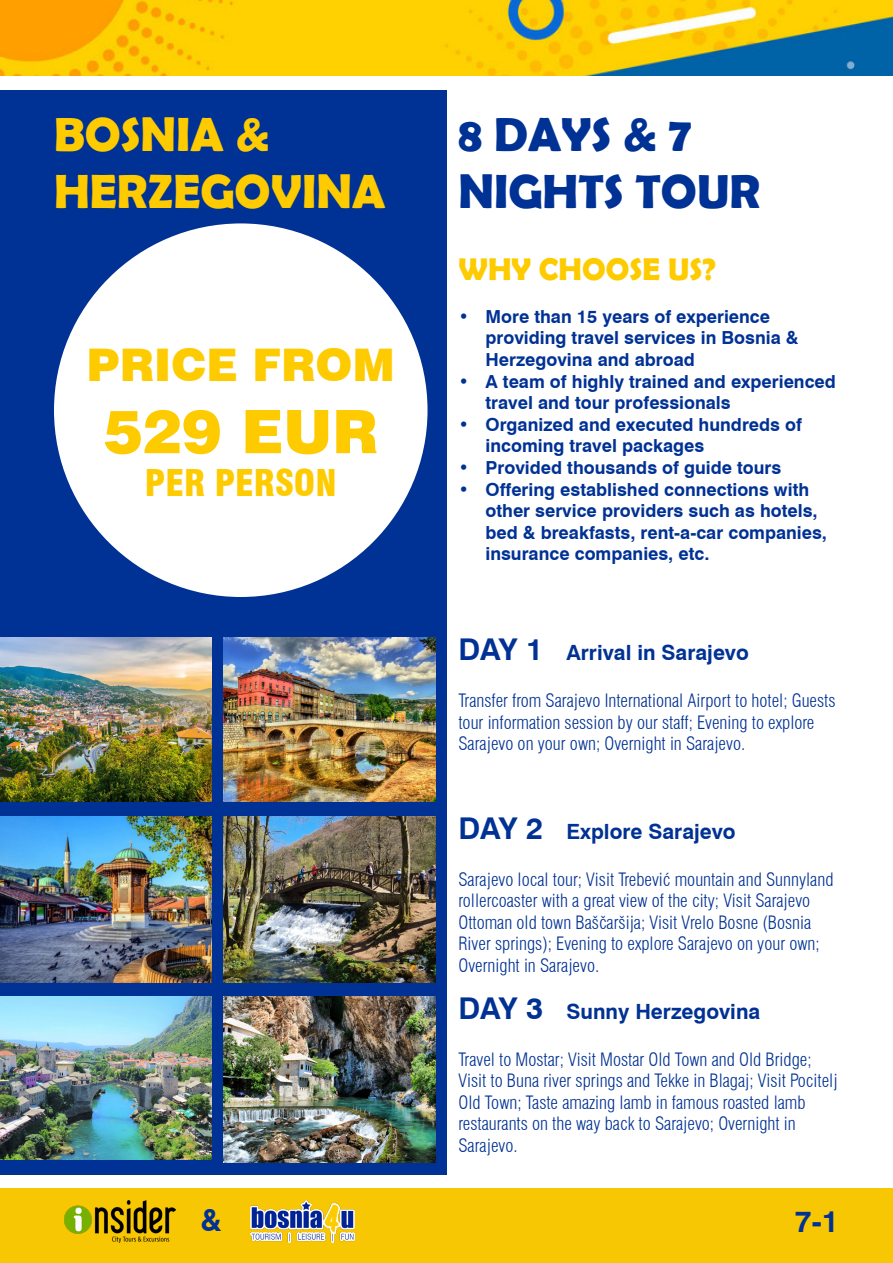
<style>
.page{position:relative;width:893px;height:1263px;background:#fff}
.page>*{position:absolute;margin:0;border:0;box-sizing:border-box;transform-origin:0 0}
.t1{font:900 60px "Swiss 721 BT";color:#fecb00}
.t2{font:700 48px "Berlin Sans FB Demi";color:#fecb00}
.t3{font:700 48px/57.6px "Berlin Sans FB Demi";color:#003194}
.t4{font:900 45px "Swiss 721 BT";color:#fecb00}
.t5{font:900 condensed 36px "Swiss 721 BT";color:#fecb00}
.t6{font:700 31.5px "Berlin Sans FB Demi";color:#fecb00}
.t7{font:700 30px "Swiss 721 BT";color:#003194}
.t8{font:700 21px "Swiss 721 BT";color:#003194}
.t9{font:300 condensed 18px/21.6px "Swiss 721 BT";color:#003194}
.t10{font:700 18px/21.6px "Swiss 721 BT";color:#003194}
.s1{font-size:30px}
</style>
<div class="page">
<img style="left:0;top:0;width:893px;height:75px">
<div style="left:0;top:90px;width:446px;height:1084px;background:#003194"></div>
<div style="left:0;top:1188px;width:893px;height:75px;background:#f8c703"></div>
<img style="left:64px;top:1200px;width:112px;height:42px">
<img style="left:250px;top:1200px;width:105px;height:42px">
<div style="left:54px;top:223px;width:374px;height:374px;background:#fff;border-radius:50%"></div>
<img style="left:0;top:637px;width:212px;height:164px">
<img style="left:223px;top:637px;width:212px;height:164px">
<img style="left:0;top:816px;width:212px;height:166px">
<img style="left:223px;top:816px;width:212px;height:166px">
<img style="left:0;top:996px;width:212px;height:164px">
<img style="left:224px;top:996px;width:212px;height:166px">
<p class="t2" style="left:54px;top:106px;width:217px">BOSNIA &amp;</p>
<p class="t2" style="left:54px;top:164px;width:333px">HERZEGOVINA</p>
<p class="t4" style="left:87px;top:338px;width:310px">PRICE FROM</p>
<p class="t1" style="left:103px;top:395px;width:276px">529 EUR</p>
<p class="t5" style="left:145px;top:462px;width:193px">PER PERSON</p>
<h3 class="t7" style="left:200px;top:1202px;width:23px">&amp;</h3>
<p class="t3" style="left:458px;top:105px;width:303px">8 DAYS &amp; 7<br>NIGHTS TOUR</p>
<p class="t6" style="left:458px;top:250px;width:259px">WHY CHOOSE US?</p>
<p class="t10" style="left:485px;top:305px;width:314px;text-indent:-27px">• More than 15 years of experience providing travel services in Bosnia &amp;<br>Herzegovina and abroad</p>
<p class="t10" style="left:485px;top:370px;width:352px;text-indent:-27px">• A team of highly trained and experienced travel and tour professionals</p>
<p class="t10" style="left:485px;top:413px;width:318px;text-indent:-27px">• Organized and executed hundreds of incoming travel packages</p>
<p class="t10" style="left:458px;top:457px;width:324px">• Provided thousands of guide tours</p>
<p class="t10" style="left:485px;top:478px;width:343px;text-indent:-27px">• Offering established connections with other service providers such as hotels, bed &amp; breakfasts, rent-a-car companies, insurance companies, etc.</p>
<p class="t8" style="left:458px;top:640px;width:292px"><span class="s1">DAY 1</span> Arrival in Sarajevo</p>
<p class="t9" style="left:458px;top:690px;width:378px">Transfer from Sarajevo International Airport to hotel; Guests tour information session by our staff; Evening to explore<br>Sarajevo on your own; Overnight in Sarajevo.</p>
<p class="t8" style="left:458px;top:818px;width:279px"><span class="s1">DAY 2</span> Explore Sarajevo</p>
<p class="t9" style="left:458px;top:868px;width:377px">Sarajevo local tour; Visit Trebević mountain and Sunnyland rollercoaster with a great view of the city; Visit Sarajevo Ottoman old town Baščaršija; Visit Vrelo Bosne (Bosnia River springs); Evening to explore Sarajevo on your own; Overnight in Sarajevo.</p>
<p class="t8" style="left:458px;top:998px;width:303px"><span class="s1">DAY 3</span> Sunny Herzegovina</p>
<p class="t9" style="left:458px;top:1048px;width:381px">Travel to Mostar; Visit Mostar Old Town and Old Bridge; Visit to Buna river springs and Tekke in Blagaj; Visit Pocitelj Old Town; Taste amazing lamb in famous roasted lamb restaurants on the way back to Sarajevo; Overnight in Sarajevo.</p>
<p class="t7" style="left:795px;top:1203px;width:46px">7-1</p>
</div>
